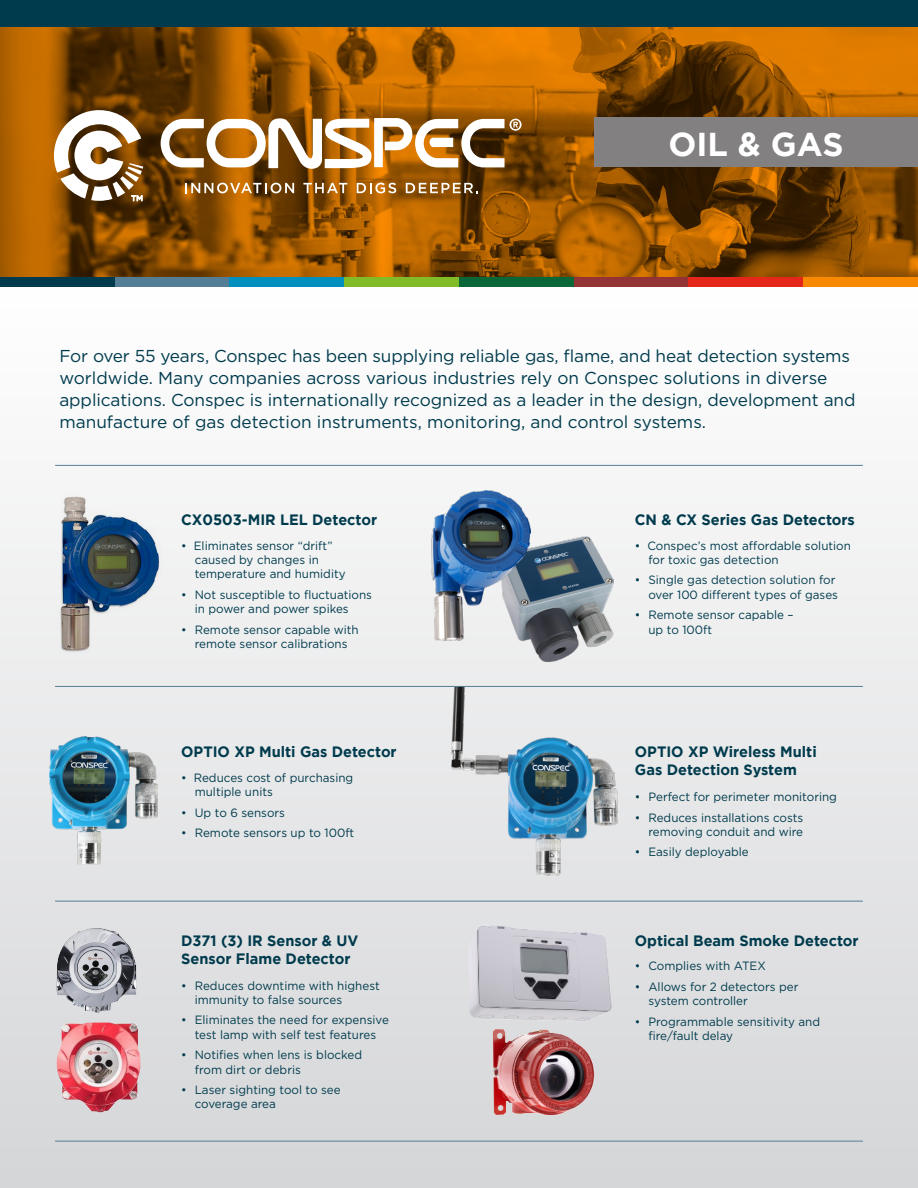
<style>
.page{position:relative;width:918px;height:1188px;background:#fff}
.page>*{position:absolute;margin:0;border:0;box-sizing:border-box;transform-origin:0 0}
.t1{font:33px "Gotham HTF Bold 2";color:#fff}
.t2{font:17.25px/21.9px "Gotham";letter-spacing:-.005em;color:#003b4d}
.t3{font:15px/18px "Gotham HTF Bold 2";color:#003b4d}
.t4{font:12px/14.4px "Gotham";color:#003b4d}
</style>
<div class="page">
<img style="left:0;top:27px;width:918px;height:251px">
<div style="left:0;top:282px;width:918px;height:906px;background:linear-gradient(to bottom,#fff,#d4d5d7)"></div>
<svg style="left:185px;top:183px;width:109px;height:10px"></svg>
<svg style="left:303px;top:183px;width:44px;height:10px"></svg>
<svg style="left:357px;top:183px;width:39px;height:10px"></svg>
<svg style="left:406px;top:183px;width:72px;height:10px"></svg>
<svg style="left:161px;top:118px;width:361px;height:51px"></svg>
<svg style="left:54px;top:110px;width:89px;height:91px"></svg>
<div style="left:0;top:0;width:918px;height:27px;background:#003b4d"></div>
<div style="left:594px;top:118px;width:324px;height:49px;background:#828081"></div>
<img style="left:55px;top:492px;width:111px;height:166px">
<img style="left:502px;top:536px;width:112px;height:126px">
<img style="left:432px;top:491px;width:99px;height:149px">
<img style="left:53px;top:925px;width:87px;height:87px">
<img style="left:48px;top:1012px;width:104px;height:108px">
<div style="left:0;top:278px;width:115px;height:9px;background:#003b4d"></div>
<div style="left:115px;top:278px;width:115px;height:9px;background:#547e96"></div>
<div style="left:230px;top:278px;width:114px;height:9px;background:#008fbe"></div>
<div style="left:344px;top:278px;width:115px;height:9px;background:#81bb28"></div>
<div style="left:459px;top:278px;width:115px;height:9px;background:#0a6838"></div>
<div style="left:574px;top:278px;width:114px;height:9px;background:#943335"></div>
<div style="left:688px;top:278px;width:115px;height:9px;background:#e5261b"></div>
<div style="left:803px;top:278px;width:115px;height:9px;background:#f88900"></div>
<hr style="left:55px;top:901px;width:808px;height:1px;background:#547e96">
<hr style="left:55px;top:465px;width:808px;height:1px;background:#547e96">
<hr style="left:55px;top:1141px;width:808px;height:1px;background:#547e96">
<img style="left:50px;top:736px;width:108px;height:129px">
<img style="left:452px;top:687px;width:165px;height:188px">
<hr style="left:55px;top:686px;width:808px;height:1px;background:#547e96">
<img style="left:464px;top:897px;width:154px;height:153px">
<img style="left:490px;top:1024px;width:108px;height:97px">
<p class="t1" style="left:668px;top:125px;width:177px">OIL &amp; GAS</p>
<p class="t2" style="left:59px;top:345px;width:798px">For over 55 years, Conspec has been supplying reliable gas, flame, and heat detection systems worldwide. Many companies across various industries rely on Conspec solutions in diverse applications. Conspec is internationally recognized as a leader in the design, development and manufacture of gas detection instruments, monitoring, and control systems.</p>
<p class="t3" style="left:181px;top:510px;width:197px">CX0503-MIR LEL Detector</p>
<p class="t3" style="left:635px;top:510px;width:222px">CN &amp; CX Series Gas Detectors</p>
<p class="t4" style="left:195px;top:538px;width:152px;text-indent:-14px">• Eliminates sensor “drift” caused by changes in temperature and humidity</p>
<p class="t4" style="left:195px;top:587px;width:179px;text-indent:-14px">• Not susceptible to fluctuations in power and power spikes</p>
<p class="t4" style="left:181px;top:622px;width:179px;text-align:center">• Remote sensor capable with remote sensor calibrations</p>
<p class="t4" style="left:648px;top:538px;width:204px;text-indent:-14px">• Conspec’s most affordable solution for toxic gas detection</p>
<p class="t4" style="left:635px;top:573px;width:205px;text-align:right">• Single gas detection solution for over 100 different types of gases</p>
<p class="t4" style="left:635px;top:608px;width:160px">• Remote sensor capable –</p>
<p class="t4" style="left:648px;top:622px;width:65px">up to 100ft</p>
<p class="t3" style="left:181px;top:742px;width:217px">OPTIO XP Multi Gas Detector</p>
<p class="t3" style="left:635px;top:742px;width:183px">OPTIO XP Wireless Multi</p>
<p class="t4" style="left:181px;top:770px;width:174px">• Reduces cost of purchasing</p>
<p class="t3" style="left:635px;top:760px;width:163px">Gas Detection System</p>
<p class="t4" style="left:195px;top:784px;width:80px">multiple units</p>
<p class="t4" style="left:181px;top:805px;width:105px">• Up to 6 sensors</p>
<p class="t4" style="left:181px;top:825px;width:175px">• Remote sensors up to 100ft</p>
<p class="t4" style="left:635px;top:789px;width:204px">• Perfect for perimeter monitoring</p>
<p class="t4" style="left:635px;top:810px;width:170px;text-align:right">• Reduces installations costs removing conduit and wire</p>
<p class="t4" style="left:635px;top:845px;width:115px">• Easily deployable</p>
<p class="t3" style="left:181px;top:931px;width:179px">D371 (3) IR Sensor &amp; UV<br>Sensor Flame Detector</p>
<p class="t3" style="left:635px;top:931px;width:225px">Optical Beam Smoke Detector</p>
<p class="t4" style="left:195px;top:978px;width:186px;text-indent:-14px">• Reduces downtime with highest immunity to false sources</p>
<p class="t4" style="left:181px;top:1013px;width:209px;text-align:center">• Eliminates the need for expensive test lamp with self test features</p>
<p class="t4" style="left:195px;top:1047px;width:169px;text-indent:-14px">• Notifies when lens is blocked from dirt or debris</p>
<p class="t4" style="left:195px;top:1082px;width:147px;text-indent:-14px">• Laser sighting tool to see coverage area</p>
<p class="t4" style="left:635px;top:959px;width:132px">• Complies with ATEX</p>
<p class="t4" style="left:648px;top:979px;width:152px;text-indent:-14px">• Allows for 2 detectors per system controller</p>
<p class="t4" style="left:635px;top:1014px;width:187px">• Programmable sensitivity and</p>
<p class="t4" style="left:648px;top:1028px;width:86px">fire/fault delay</p>
</div>
